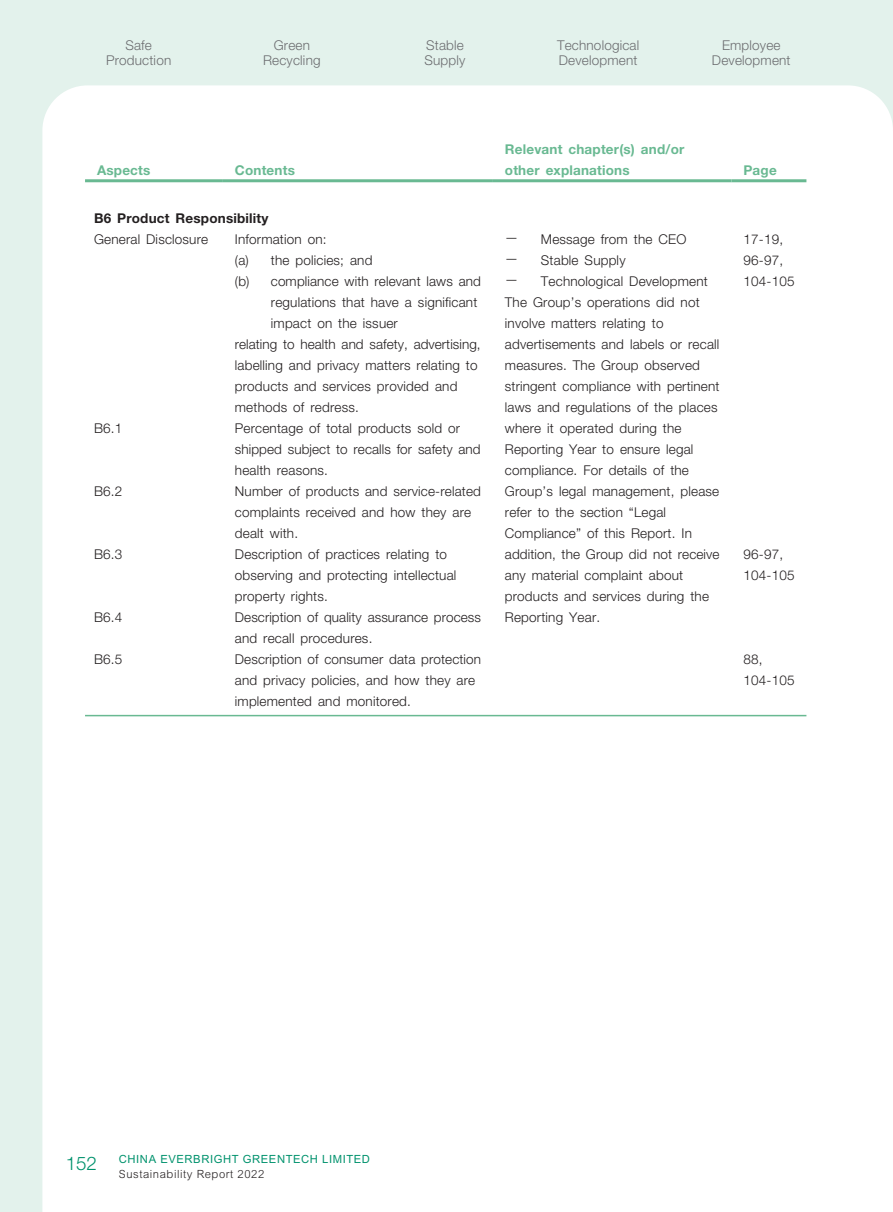
<style>
.page{position:relative;width:893px;height:1212px;background:#e3f2ec}
.page>*{position:absolute;margin:0;border:0;box-sizing:border-box;transform-origin:0 0}
._01_Body_Text{font:300 13.5px/21px "Helvetica Neue LT Std";letter-spacing:.015em;color:#231f20}
._07_IN0{font:300 13.5px/21px "Helvetica Neue LT Std";letter-spacing:.015em;color:#231f20}
.t1{font:300 13.5px/15px "Helvetica Neue LT Std";letter-spacing:.015em;color:#6c6d70;text-align:center}
._01_Body_Text-2{font:700 13.5px/21px "Helvetica Neue LT Std";letter-spacing:.015em;color:#69b992}
._01_Body_Text-3{font:700 13.5px "Helvetica Neue LT Std";letter-spacing:.015em;color:#231f20}
.t2{font:700 11.25px/15px "M Hei HK";letter-spacing:.05em;color:#00926d}
.s1{font-family:"Helvetica Neue LT Std";font-weight:300;font-size:18.75px}
.s2{font-weight:300;color:#231f20}
</style>
<div class="page">
<div style="left:42px;top:85px;width:851px;height:1127px;background:#fff"></div>
<hr style="left:85px;top:179px;width:138px;height:3px;background:#69b992">
<hr style="left:223px;top:179px;width:270px;height:3px;background:#69b992">
<hr style="left:493px;top:179px;width:238px;height:3px;background:#69b992">
<hr style="left:731px;top:179px;width:75px;height:3px;background:#69b992">
<hr style="left:85px;top:715px;width:721px;height:1px;background:#69b992">
<p class="t1" style="left:106px;top:38px;width:67px">Safe<br>Production</p>
<p class="t1" style="left:712px;top:38px;width:80px">Employee<br>Development</p>
<p class="t1" style="left:263px;top:38px;width:59px">Green<br>Recycling</p>
<p class="t1" style="left:424px;top:38px;width:42px;text-align:left">Stable<br>Supply</p>
<p class="t1" style="left:557px;top:38px;width:84px;text-align:left">Technological<br>Development</p>
<p class="_01_Body_Text-2" style="left:97px;top:160px;width:55px">Aspects</p>
<p class="_01_Body_Text-2" style="left:235px;top:160px;width:62px">Contents</p>
<p class="_01_Body_Text-2" style="left:505px;top:139px;width:181px">Relevant chapter(s) and/or other explanations</p>
<p class="_01_Body_Text-2" style="left:743px;top:160px;width:35px">Page</p>
<p class="_01_Body_Text-3" style="left:94px;top:209px;width:176px">B6 Product Responsibility</p>
<p class="_01_Body_Text" style="left:94px;top:228px;width:116px">General Disclosure</p>
<p class="_01_Body_Text" style="left:235px;top:228px;width:93px">Information on:</p>
<p class="_07_IN0" style="left:235px;top:249px;width:139px">(a) the policies; and</p>
<p class="_07_IN0" style="left:271px;top:270px;width:212px;text-indent:-36px">(b) compliance with relevant laws and regulations that have a significant impact on the issuer</p>
<p class="_01_Body_Text" style="left:235px;top:333px;width:247px">relating to health and safety, advertising, labelling and privacy matters relating to products and services provided and methods of redress.</p>
<p class="_07_IN0" style="left:505px;top:228px;width:183px">— Message from the CEO</p>
<p class="_07_IN0" style="left:505px;top:249px;width:122px">— Stable Supply</p>
<p class="_07_IN0" style="left:505px;top:270px;width:204px">— Technological Development</p>
<p class="_07_IN0" style="left:505px;top:291px;width:216px">The Group’s operations did not involve matters relating to advertisements and labels or recall measures. The Group observed stringent compliance with pertinent laws and regulations of the places where it operated during the<br>Reporting Year to ensure legal compliance. For details of the<br>Group’s legal management, please refer to the section “Legal<br>Compliance” of this Report. In addition, the Group did not receive any material complaint about products and services during the<br>Reporting Year.</p>
<p class="_01_Body_Text" style="left:743px;top:228px;width:53px">17-19,<br>96-97,<br>104-105</p>
<p class="_01_Body_Text" style="left:94px;top:417px;width:30px">B6.1</p>
<p class="_01_Body_Text" style="left:235px;top:417px;width:247px">Percentage of total products sold or shipped subject to recalls for safety and health reasons.</p>
<p class="_01_Body_Text" style="left:94px;top:480px;width:30px">B6.2</p>
<p class="_01_Body_Text" style="left:235px;top:480px;width:248px">Number of products and service-related complaints received and how they are dealt with.</p>
<p class="_01_Body_Text" style="left:94px;top:543px;width:30px">B6.3</p>
<p class="_01_Body_Text" style="left:235px;top:543px;width:223px">Description of practices relating to observing and protecting intellectual property rights.</p>
<p class="_01_Body_Text" style="left:743px;top:543px;width:53px">96-97,<br>104-105</p>
<p class="_01_Body_Text" style="left:94px;top:606px;width:30px">B6.4</p>
<p class="_01_Body_Text" style="left:235px;top:606px;width:248px">Description of quality assurance process and recall procedures.</p>
<p class="_01_Body_Text" style="left:94px;top:648px;width:30px">B6.5</p>
<p class="_01_Body_Text" style="left:235px;top:648px;width:248px">Description of consumer data protection and privacy policies, and how they are implemented and monitored.</p>
<p class="_01_Body_Text" style="left:743px;top:648px;width:53px">88,<br>104-105</p>
<p class="t2" style="left:119px;top:1150px;width:253px;text-indent:-53px"><span class="s1">152</span> CHINA EVERBRIGHT GREENTECH LIMITED<br><span class="s2">Sustainability Report 2022</span></p>
</div>
